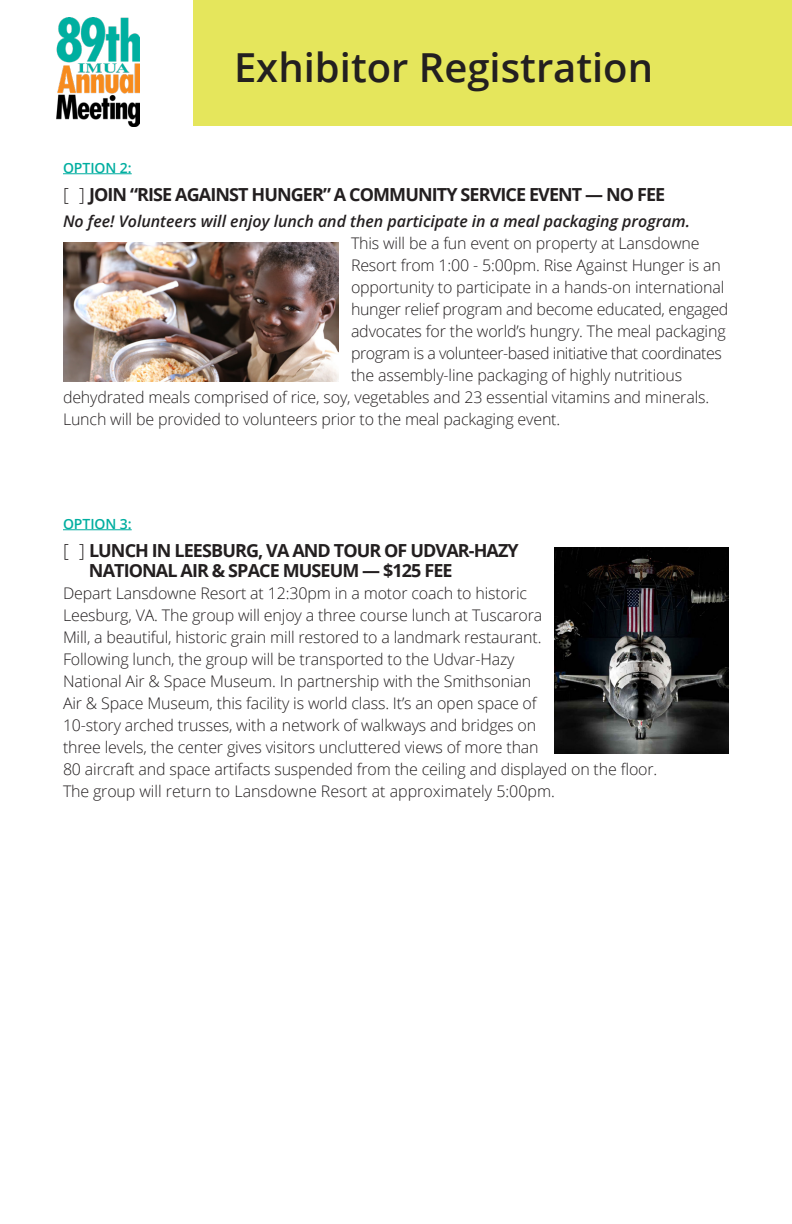
<style>
.page{position:relative;width:792px;height:1224px;background:#fff}
.page>*{position:absolute;margin:0;border:0;box-sizing:border-box;transform-origin:0 0}
.t1{font:600 40px "Open Sans";color:#231f20}
.t2{font:700 18px "Open Sans";letter-spacing:-.05em;color:#231f20}
.t3{font:300 16px/22px "Open Sans";letter-spacing:-.01em;color:#231f20}
.t4{font:italic 600 16px "Open Sans";color:#231f20}
.t5{font:300 16px "Open Sans";letter-spacing:-.03em;color:#231f20}
.t6{font:600 14px "Open Sans";letter-spacing:-.005em;color:#00aea0}
.s1{font-weight:300}
</style>
<div class="page">
<div style="left:0;top:0;width:792px;height:126px;background:#e5e65c"></div>
<div style="left:0;top:0;width:193px;height:128px;background:#fff"></div>
<img style="left:56px;top:18px;width:83px;height:108px">
<hr style="left:63px;top:173px;width:69px;height:1px;background:#00aea0">
<hr style="left:63px;top:529px;width:69px;height:1px;background:#00aea0">
<img style="left:63px;top:242px;width:276px;height:140px">
<img style="left:554px;top:548px;width:175px;height:205px">
<h1 class="t1" style="left:234px;top:40px;width:421px">Exhibitor Registration</h1>
<p class="t6" style="left:63px;top:158px;width:70px">OPTION 2:</p>
<p class="t2" style="left:63px;top:181px;width:604px"><span class="s1">[ ]</span> JOIN “RISE AGAINST HUNGER” A COMMUNITY SERVICE EVENT — NO FEE</p>
<p class="t4" style="left:63px;top:210px;width:628px">No fee! Volunteers will enjoy lunch and then participate in a meal packaging program.</p>
<p class="t3" style="left:351px;top:231px;width:350px">This will be a fun event on property at Lansdowne</p>
<p class="t3" style="left:351px;top:253px;width:371px">Resort from 1:00 - 5:00pm. Rise Against Hunger is an</p>
<p class="t3" style="left:351px;top:275px;width:375px">opportunity to participate in a hands-on international</p>
<p class="t3" style="left:351px;top:297px;width:379px">hunger relief program and become educated, engaged</p>
<p class="t3" style="left:351px;top:319px;width:376px">advocates for the world’s hungry. The meal packaging</p>
<p class="t5" style="left:351px;top:342px;width:372px">program is a volunteer-based initiative that coordinates</p>
<p class="t3" style="left:351px;top:363px;width:333px">the assembly-line packaging of highly nutritious</p>
<p class="t3" style="left:63px;top:385px;width:648px">dehydrated meals comprised of rice, soy, vegetables and 23 essential vitamins and minerals.<br>Lunch will be provided to volunteers prior to the meal packaging event.</p>
<p class="t6" style="left:63px;top:514px;width:70px">OPTION 3:</p>
<p class="t2" style="left:63px;top:537px;width:457px"><span class="s1">[ ]</span> LUNCH IN LEESBURG, VA AND TOUR OF UDVAR-HAZY</p>
<p class="t2" style="left:89px;top:557px;width:365px">NATIONAL AIR &amp; SPACE MUSEUM — $125 FEE</p>
<p class="t3" style="left:63px;top:581px;width:466px">Depart Lansdowne Resort at 12:30pm in a motor coach to historic</p>
<p class="t3" style="left:63px;top:603px;width:481px">Leesburg, VA. The group will enjoy a three course lunch at Tuscarora</p>
<p class="t3" style="left:63px;top:625px;width:480px">Mill, a beautiful, historic grain mill restored to a landmark restaurant.</p>
<p class="t3" style="left:63px;top:647px;width:453px">Following lunch, the group will be transported to the Udvar-Hazy</p>
<p class="t3" style="left:63px;top:669px;width:470px">National Air &amp; Space Museum. In partnership with the Smithsonian</p>
<p class="t3" style="left:63px;top:691px;width:475px">Air &amp; Space Museum, this facility is world class. It’s an open space of</p>
<p class="t3" style="left:63px;top:713px;width:475px">10-story arched trusses, with a network of walkways and bridges on</p>
<p class="t3" style="left:63px;top:735px;width:477px">three levels, the center gives visitors uncluttered views of more than</p>
<p class="t3" style="left:63px;top:757px;width:596px">80 aircraft and space artifacts suspended from the ceiling and displayed on the floor.</p>
<p class="t3" style="left:63px;top:779px;width:494px">The group will return to Lansdowne Resort at approximately 5:00pm.</p>
</div>
